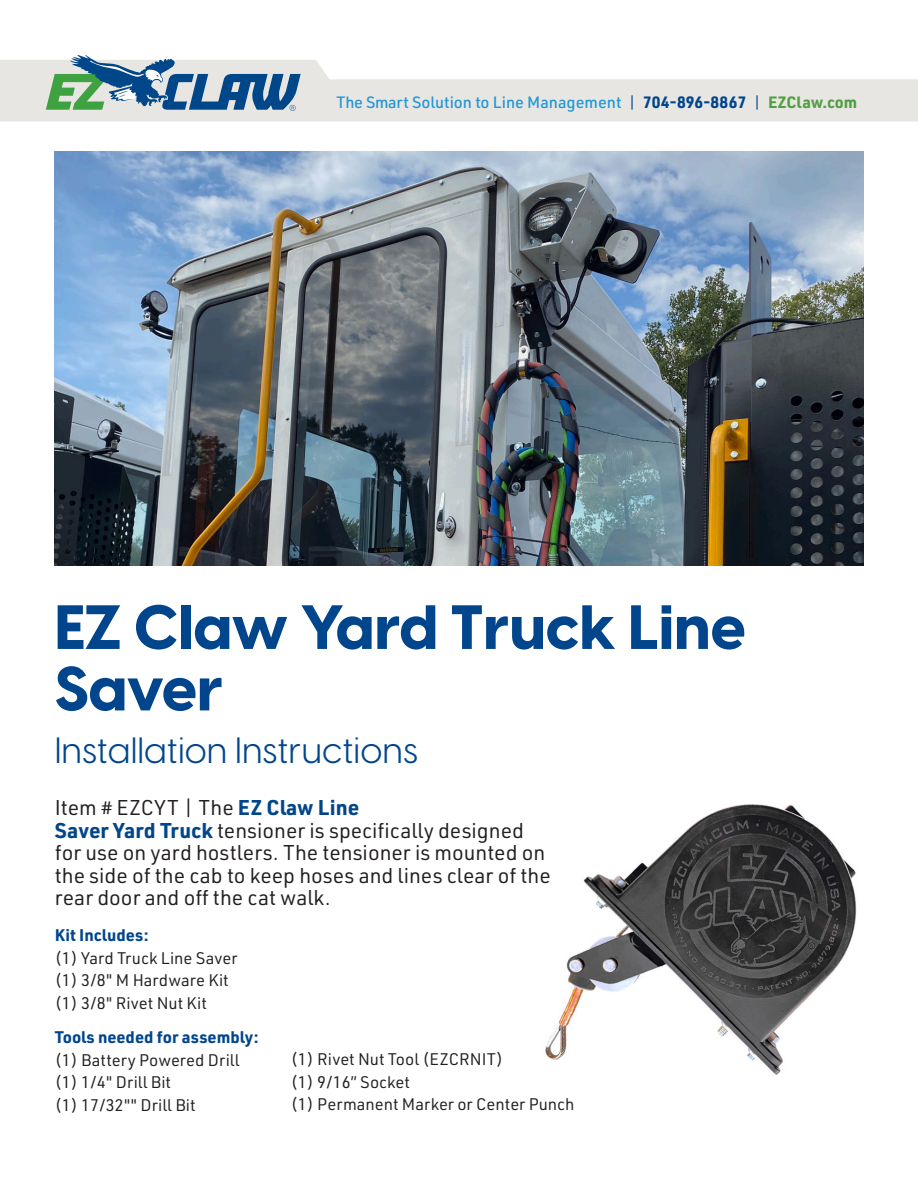
<style>
.page{position:relative;width:918px;height:1188px;background:#fff}
.page>*{position:absolute;margin:0;border:0;box-sizing:border-box;transform-origin:0 0}
.t1{font:800 61.5px/61.5px "Visby CF";color:#01468c}
.t2{font:36px "Visby CF";color:#01468c}
.t3{font:21px/22.5px "URWDIN";color:#231f20}
.t4{font:16.5px/22.5px "URWDIN";color:#231f20}
.t5{font:500 16.2px "URWDIN";color:#2398d5}
.s1{font-weight:400;color:#01468c}
.s2{font-weight:700;color:#01468c}
.s3{font-weight:700;color:#519f43}
.s4{font-weight:700;color:#004689}
</style>
<div class="page">
<svg style="left:0;top:60px;width:918px;height:62px;fill:#e8e6e3"></svg>
<svg style="left:46px;top:55px;width:255px;height:56px;background:#89aab7"></svg>
<img style="left:54px;top:151px;width:810px;height:415px">
<img style="left:545px;top:804px;width:312px;height:271px">
<div style="left:522px;top:764px;width:114px;height:91px;background:#fff"></div>
<p class="t5" style="left:336px;top:92px;width:522px">The Smart Solution to Line Management <span class="s1">|</span> <span class="s2">704-896-8867</span> <span class="s1">|</span> <span class="s3">EZClaw.com</span></p>
<p class="t1" style="left:55px;top:593px;width:692px">EZ Claw Yard Truck Line<br>Saver</p>
<p class="t2" style="left:55px;top:723px;width:365px">Installation Instructions</p>
<p class="t3" style="left:55px;top:796px;width:498px">Item # EZCYT | The <span class="s4">EZ Claw Line<br>Saver Yard Truck</span> tensioner is specifically designed for use on yard hostlers. The tensioner is mounted on the side of the cab to keep hoses and lines clear of the rear door and off the cat walk.</p>
<p class="t4" style="left:55px;top:924px;width:184px"><span class="s2">Kit Includes:<br></span>(1) Yard Truck Line Saver (1) 3/8" M Hardware Kit (1) 3/8" Rivet Nut Kit</p>
<p class="t4" style="left:55px;top:1026px;width:205px"><span class="s2">Tools needed for assembly: </span>(1) Battery Powered Drill (1) 1/4" Drill Bit<br>(1) 17/32"" Drill Bit</p>
<p class="t4" style="left:291px;top:1048px;width:214px">(1) Rivet Nut Tool (EZCRNIT)</p>
<p class="t4" style="left:291px;top:1070px;width:121px">(1) 9/16” Socket</p>
<p class="t4" style="left:291px;top:1093px;width:285px">(1) Permanent Marker or Center Punch</p>
</div>
